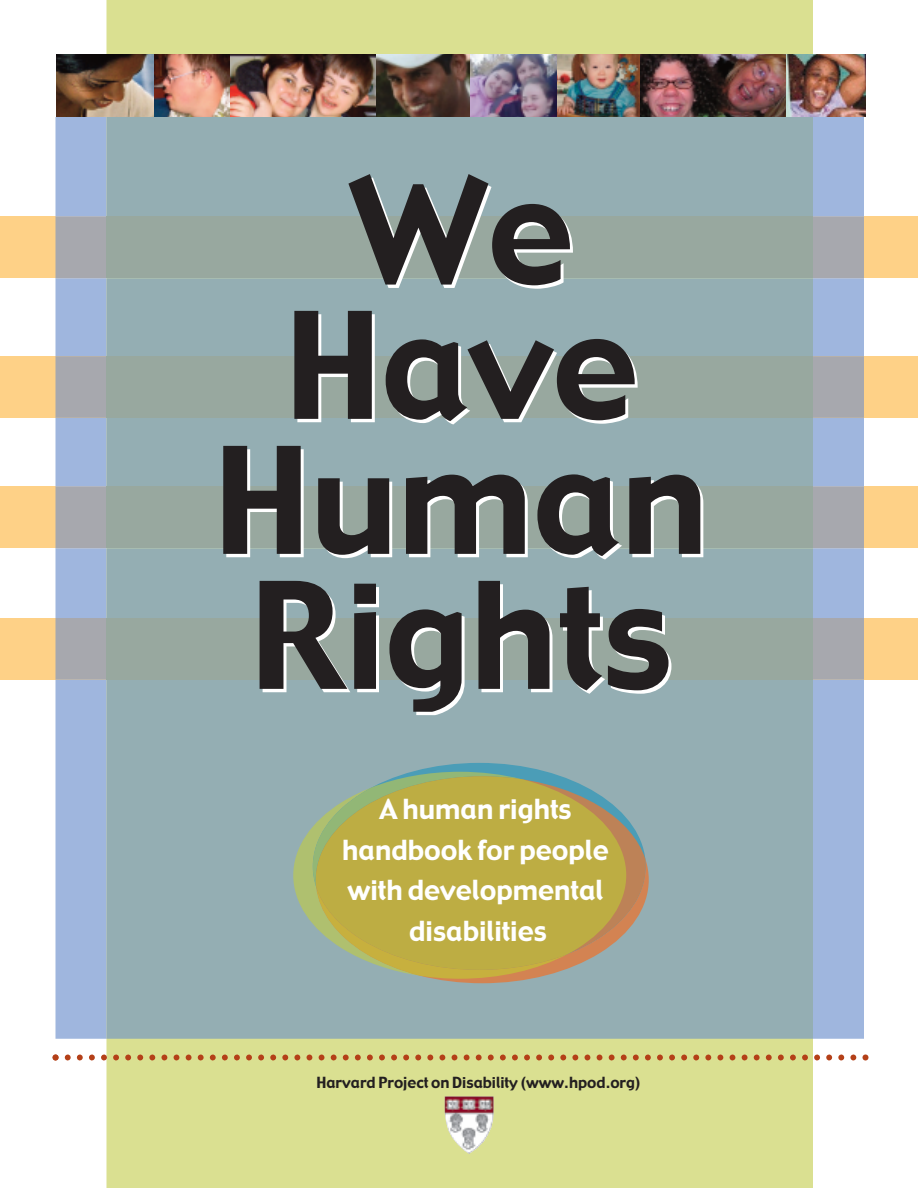
<style>
.page{position:relative;width:918px;height:1188px;background:#fff}
.page>*{position:absolute;margin:0;border:0;box-sizing:border-box;transform-origin:0 0}
.t1{font:144px/135px "Gadget";color:#231f20;text-align:center}
.t2{font:27px/40.5px "Gadget";color:#fff;text-align:center}
.t3{font:15px "Gadget";color:#231f20}
</style>
<div class="page">
<div style="left:0;top:487px;width:918px;height:61px;background:#fed187"></div>
<div style="left:0;top:356px;width:918px;height:62px;background:#fed187"></div>
<div style="left:0;top:217px;width:918px;height:61px;background:#fed187"></div>
<div style="left:0;top:618px;width:918px;height:62px;background:#fed187"></div>
<div style="left:106px;top:0;width:707px;height:1188px;background:#dae091"></div>
<div style="left:56px;top:117px;width:808px;height:922px;background:#9fb6de"></div>
<div style="left:56px;top:487px;width:808px;height:61px;background:#a7a8ae"></div>
<div style="left:56px;top:356px;width:808px;height:62px;background:#a7a8ae"></div>
<div style="left:56px;top:217px;width:808px;height:61px;background:#a7a8ae"></div>
<div style="left:56px;top:618px;width:808px;height:62px;background:#a7a8ae"></div>
<div style="left:106px;top:117px;width:707px;height:922px;background:#94aeb3"></div>
<div style="left:106px;top:487px;width:707px;height:61px;background:#98a89f"></div>
<div style="left:106px;top:356px;width:707px;height:62px;background:#98a89f"></div>
<div style="left:106px;top:217px;width:707px;height:61px;background:#98a89f"></div>
<div style="left:106px;top:618px;width:707px;height:62px;background:#98a89f"></div>
<svg style="left:293px;top:772px;width:356px;height:211px;background:#9ea896"></svg>
<svg style="left:316px;top:776px;width:310px;height:194px;background:#b6ab51"></svg>
<img style="left:230px;top:54px;width:146px;height:63px">
<img style="left:786px;top:54px;width:80px;height:63px">
<img style="left:154px;top:54px;width:76px;height:63px">
<img style="left:56px;top:54px;width:98px;height:63px">
<svg style="left:52px;top:1054px;width:816px;height:6px;background:#cfa86d"></svg>
<img style="left:640px;top:54px;width:146px;height:63px">
<img style="left:376px;top:54px;width:94px;height:63px">
<img style="left:470px;top:54px;width:87px;height:63px">
<img style="left:557px;top:54px;width:83px;height:63px">
<img style="left:445px;top:1097px;width:49px;height:57px">
<h1 class="t1" style="left:214px;top:167px;width:496px">We<br>Have<br>Human<br>Rights</h1>
<p class="t2" style="left:342px;top:790px;width:268px">A human rights handbook for people with developmental disabilities</p>
<p class="t3" style="left:316px;top:1074px;width:325px">Harvard Project on Disability (www.hpod.org)</p>
</div>
